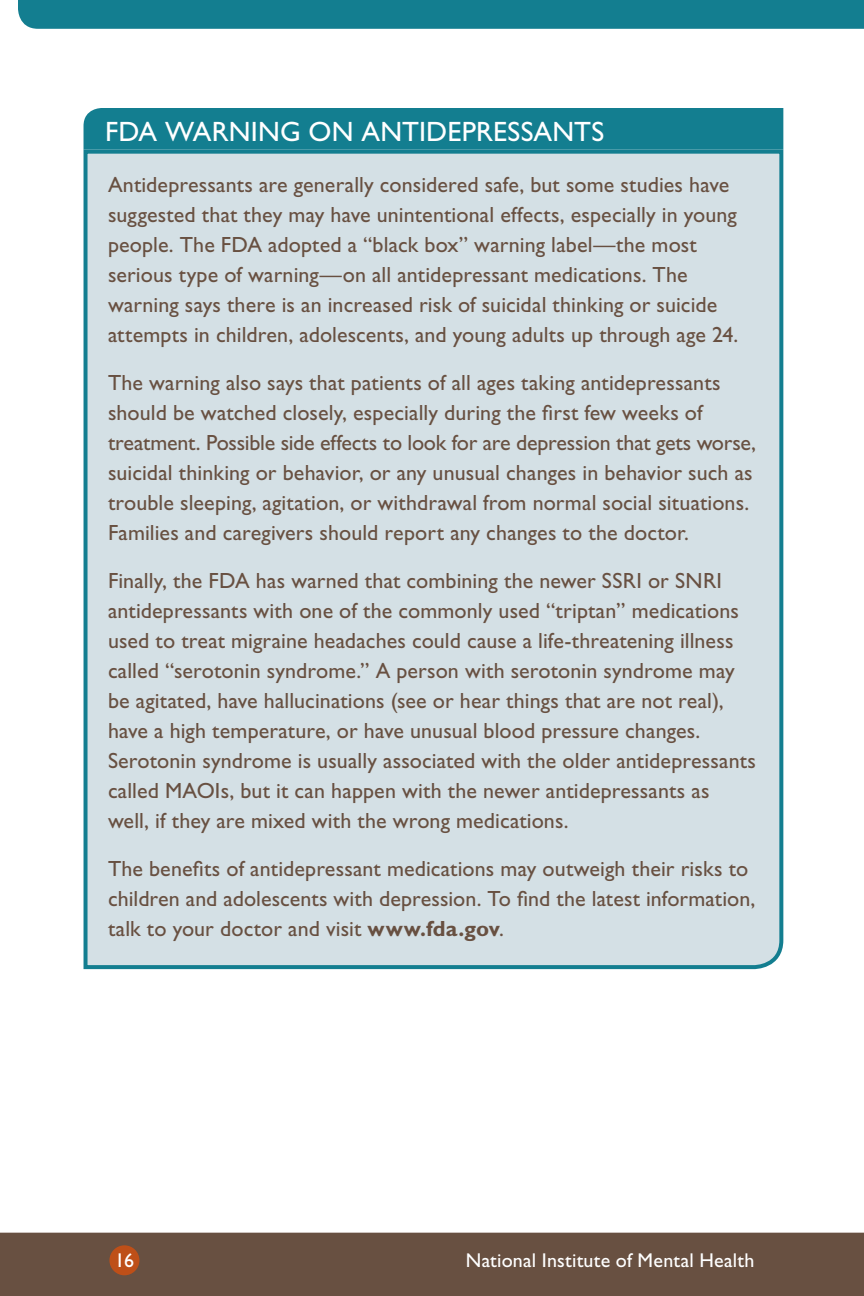
<style>
.page{position:relative;width:864px;height:1296px;background:#fff}
.page>*{position:absolute;margin:0;border:0;box-sizing:border-box;transform-origin:0 0}
.t1{font:28px "Gill Sans Std";letter-spacing:.005em;color:#fff}
.t2{font:22px/30px "Gill Sans Std";letter-spacing:.005em;color:#685041}
.t3{font:20px "Gill Sans Std";letter-spacing:.01em;color:#fff}
.s1{font-weight:700}
</style>
<div class="page">
<div style="left:18px;top:0;width:846px;height:29px;background:#137e90"></div>
<div style="left:0;top:1233px;width:864px;height:63px;background:#685041"></div>
<div style="left:109px;top:1245px;width:30px;height:30px;background:#be4f18;border-radius:50%"></div>
<div style="left:84px;top:108px;width:699px;height:40px;background:#137e90"></div>
<div style="left:83px;top:148px;width:701px;height:822px;background:#d4e0e5"></div>
<h3 class="t1" style="left:105px;top:116px;width:501px">FDA WARNING ON ANTIDEPRESSANTS</h3>
<p class="t2" style="left:108px;top:170px;width:632px">Antidepressants are generally considered safe, but some studies have suggested that they may have unintentional effects, especially in young people. The FDA adopted a “black box” warning label—the most serious type of warning—on all antidepressant medications. The warning says there is an increased risk of suicidal thinking or suicide attempts in children, adolescents, and young adults up through age 24.</p>
<p class="t2" style="left:108px;top:368px;width:649px">The warning also says that patients of all ages taking antidepressants should be watched closely, especially during the first few weeks of treatment. Possible side effects to look for are depression that gets worse, suicidal thinking or behavior, or any unusual changes in behavior such as trouble sleeping, agitation, or withdrawal from normal social situations.<br>Families and caregivers should report any changes to the doctor.</p>
<p class="t2" style="left:108px;top:566px;width:649px">Finally, the FDA has warned that combining the newer SSRI or SNRI antidepressants with one of the commonly used “triptan” medications used to treat migraine headaches could cause a life-threatening illness called “serotonin syndrome.” A person with serotonin syndrome may be agitated, have hallucinations (see or hear things that are not real), have a high temperature, or have unusual blood pressure changes.<br>Serotonin syndrome is usually associated with the older antidepressants called MAOIs, but it can happen with the newer antidepressants as well, if they are mixed with the wrong medications.</p>
<p class="t2" style="left:108px;top:854px;width:649px">The benefits of antidepressant medications may outweigh their risks to children and adolescents with depression. To find the latest information, talk to your doctor and visit <span class="s1">www.fda.gov</span>.</p>
<p class="t3" style="left:115px;top:1249px;width:21px">16</p>
<p class="t3" style="left:466px;top:1249px;width:290px">National Institute of Mental Health</p>
</div>
